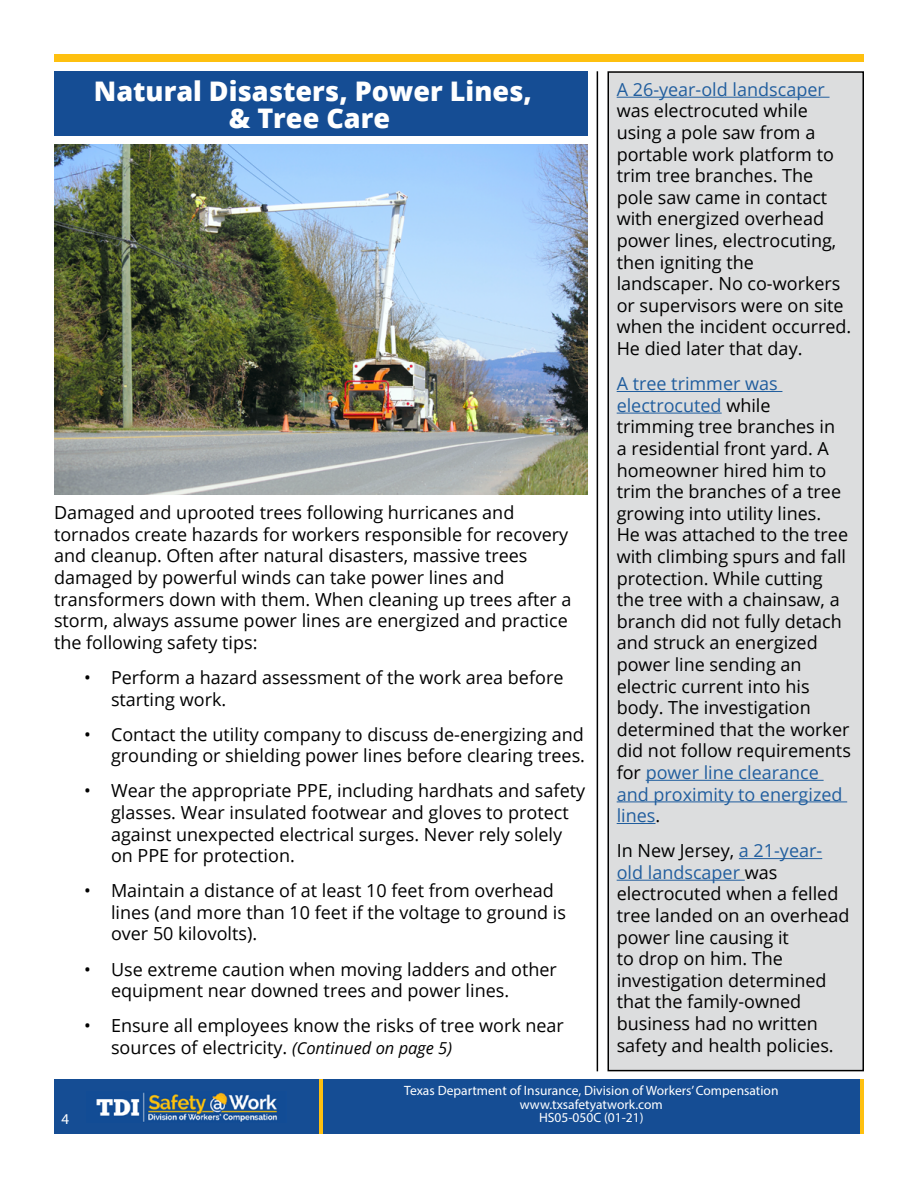
<style>
.page{position:relative;width:918px;height:1188px;background:#fff}
.page>*{position:absolute;margin:0;border:0;box-sizing:border-box;transform-origin:0 0}
.t1{font:800 27px/27px "Open Sans";color:#fff;text-align:center}
.t2{font:18px/21.6px "Open Sans";color:#000}
.t3{font:15px "Myriad Pro";color:#fff}
.t4{font:13.5px/13.5px "Myriad Pro";color:#fff;text-align:center}
.s1{color:#215e9e}
.s2{font-style:italic;font-size:16.5px}
</style>
<div class="page">
<div style="left:608px;top:72px;width:255px;height:999px;background:#dcddde"></div>
<div style="left:54px;top:71px;width:533px;height:65px;background:#154d94"></div>
<img style="left:54px;top:145px;width:533px;height:350px">
<div style="left:54px;top:1080px;width:810px;height:54px;background:#154d94"></div>
<img style="left:96px;top:1092px;width:181px;height:30px">
<hr style="left:860px;top:1080px;width:4px;height:54px;background:#fec00f">
<hr style="left:319px;top:1080px;width:4px;height:54px;background:#fec00f">
<div style="left:608px;top:71px;width:256px;height:1000px;border:2px solid #000"></div>
<hr style="left:597px;top:71px;width:1px;height:1000px;background:#000">
<div style="left:54px;top:54px;width:810px;height:7px;background:#fec00f"></div>
<hr style="left:617px;top:97px;width:213px;height:1px;background:#215e9e">
<hr style="left:617px;top:391px;width:165px;height:1px;background:#215e9e">
<hr style="left:617px;top:413px;width:105px;height:1px;background:#215e9e">
<hr style="left:646px;top:780px;width:178px;height:1px;background:#215e9e">
<hr style="left:617px;top:801px;width:230px;height:1px;background:#215e9e">
<hr style="left:617px;top:823px;width:39px;height:1px;background:#215e9e">
<hr style="left:739px;top:858px;width:83px;height:1px;background:#215e9e">
<hr style="left:617px;top:880px;width:128px;height:1px;background:#215e9e">
<h2 class="t1" style="left:94px;top:76px;width:439px">Natural Disasters, Power Lines, &amp; Tree Care</h2>
<p class="t2" style="left:617px;top:78px;width:236px"><span class="s1">A 26-year-old landscaper </span>was electrocuted while using a pole saw from a portable work platform to trim tree branches. The pole saw came in contact with energized overhead power lines, electrocuting, then igniting the landscaper. No co-workers or supervisors were on site when the incident occurred.<br>He died later that day.</p>
<p class="t2" style="left:617px;top:372px;width:236px"><span class="s1">A tree trimmer was electrocuted</span> while trimming tree branches in<br>a residential front yard. A homeowner hired him to trim the branches of a tree growing into utility lines.<br>He was attached to the tree with climbing spurs and fall protection. While cutting the tree with a chainsaw, a branch did not fully detach and struck an energized power line sending an electric current into his body. The investigation determined that the worker did not follow requirements for <span class="s1">power line clearance and proximity to energized lines</span>.</p>
<p class="t2" style="left:617px;top:839px;width:234px">In New Jersey, <span class="s1">a 21-year&shy;old landscaper</span> was electrocuted when a felled tree landed on an overhead power line causing it<br>to drop on him. The investigation determined that the family-owned business had no written safety and health policies.</p>
<p class="t4" style="left:404px;top:1084px;width:376px">Texas Department of Insurance, Division of Workers’ Compensation www.txsafetyatwork.com</p>
<p class="t2" style="left:54px;top:501px;width:519px">Damaged and uprooted trees following hurricanes and tornados create hazards for workers responsible for recovery and cleanup. Often after natural disasters, massive trees damaged by powerful winds can take power lines and transformers down with them. When cleaning up trees after a storm, always assume power lines are energized and practice the following safety tips:</p>
<p class="t2" style="left:111px;top:666px;width:454px;text-indent:-27px">• Perform a hazard assessment of the work area before starting work.</p>
<p class="t2" style="left:84px;top:723px;width:503px;text-align:right">• Contact the utility company to discuss de-energizing and grounding or shielding power lines before clearing trees.</p>
<p class="t2" style="left:111px;top:780px;width:476px;text-indent:-27px">• Wear the appropriate PPE, including hardhats and safety glasses. Wear insulated footwear and gloves to protect against unexpected electrical surges. Never rely solely on PPE for protection.</p>
<p class="t2" style="left:111px;top:879px;width:457px;text-indent:-27px">• Maintain a distance of at least 10 feet from overhead lines (and more than 10 feet if the voltage to ground is over 50 kilovolts).</p>
<p class="t2" style="left:111px;top:958px;width:447px;text-indent:-27px">• Use extreme caution when moving ladders and other equipment near downed trees and power lines.</p>
<p class="t2" style="left:111px;top:1014px;width:454px;text-indent:-27px">• Ensure all employees know the risks of tree work near sources of electricity. <span class="s2">(Continued on page 5)</span></p>
<p class="t3" style="left:62px;top:1109px;width:9px">4</p>
<p class="t4" style="left:539px;top:1111px;width:106px">HS05-050C (01-21)</p>
</div>
